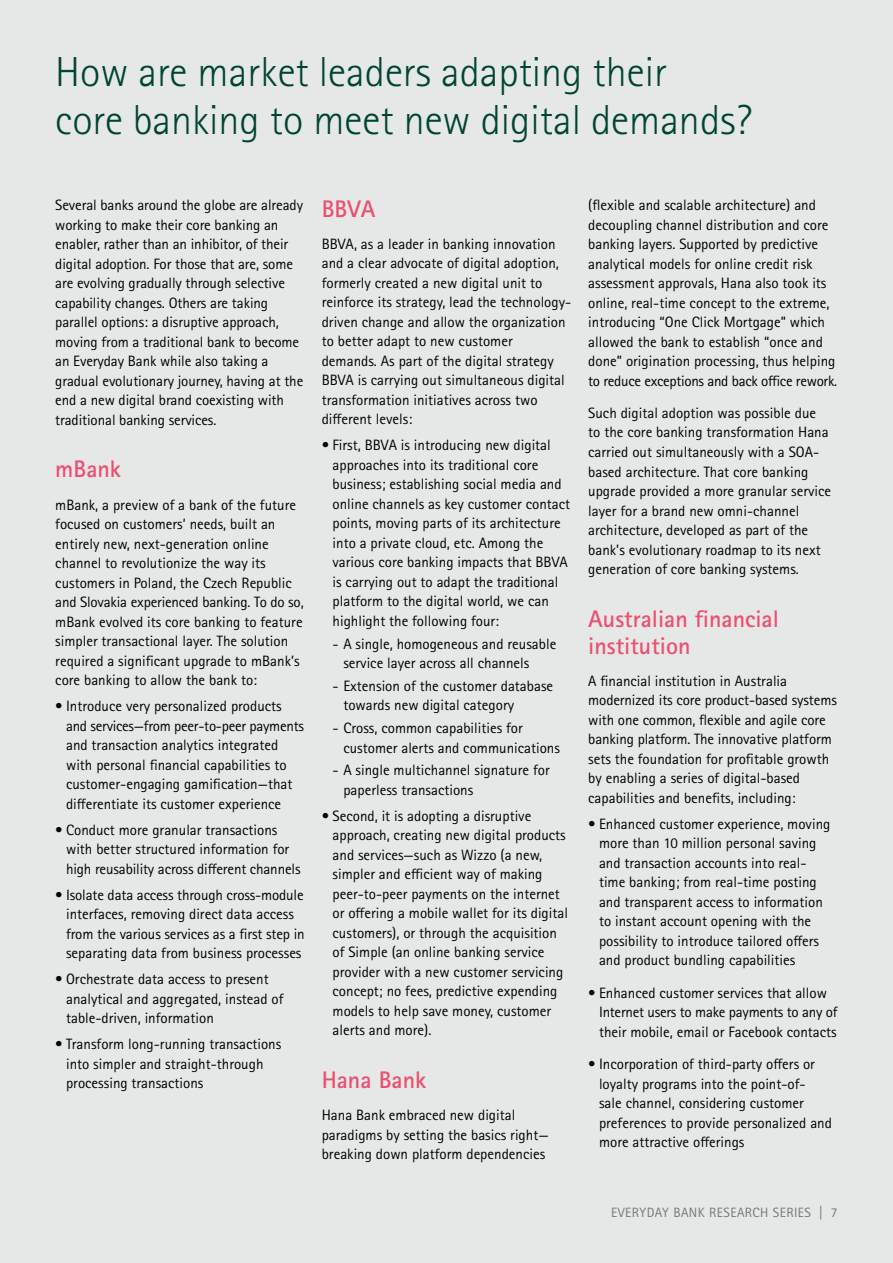
<style>
.page{position:relative;width:893px;height:1263px;background:#e6e7e7}
.page>*{position:absolute;margin:0;border:0;box-sizing:border-box;transform-origin:0 0}
.t1{font:300 42px/48px "Rotis Sans Seriffor ACN";color:#043}
.t2{font:700 24px/27px "Rotis Sans Seriffor ACN";color:#ed4f70}
.t3{font:15px/19.5px "Rotis Sans Seriffor ACN";color:#000}
.t4{font:13.5px "Rotis Sans Seriffor ACN";letter-spacing:.03em;color:#777878}
</style>
<div class="page">
<h1 class="t1" style="left:55px;top:48px;width:698px">How are market leaders adapting their<br>core banking to meet new digital demands?</h1>
<p class="t3" style="left:55px;top:195px;width:250px">Several banks around the globe are already working to make their core banking an enabler, rather than an inhibitor, of their digital adoption. For those that are, some are evolving gradually through selective capability changes. Others are taking parallel options: a disruptive approach, moving from a traditional bank to become an Everyday Bank while also taking a gradual evolutionary journey, having at the end a new digital brand coexisting with traditional banking services.</p>
<h2 class="t2" style="left:55px;top:455px;width:67px">mBank</h2>
<p class="t3" style="left:55px;top:495px;width:250px">mBank, a preview of a bank of the future focused on customers’ needs, built an entirely new, next-generation online channel to revolutionize the way its customers in Poland, the Czech Republic and Slovakia experienced banking. To do so, mBank evolved its core banking to feature simpler transactional layer. The solution required a significant upgrade to mBank’s core banking to allow the bank to:</p>
<p class="t3" style="left:66px;top:696px;width:239px;text-indent:-11px">• Introduce very personalized products and services—from peer-to-peer payments and transaction analytics integrated with personal financial capabilities to customer-engaging gamification—that differentiate its customer experience</p>
<p class="t3" style="left:66px;top:820px;width:236px;text-indent:-11px">• Conduct more granular transactions with better structured information for high reusability across different channels</p>
<p class="t3" style="left:66px;top:885px;width:240px;text-indent:-11px">• Isolate data access through cross-module interfaces, removing direct data access from the various services as a first step in separating data from business processes</p>
<p class="t3" style="left:66px;top:969px;width:219px;text-indent:-11px">• Orchestrate data access to present analytical and aggregated, instead of table-driven, information</p>
<p class="t3" style="left:66px;top:1034px;width:217px;text-indent:-11px">• Transform long-running transactions into simpler and straight-through processing transactions</p>
<h2 class="t2" style="left:322px;top:195px;width:55px">BBVA</h2>
<p class="t3" style="left:322px;top:234px;width:251px">BBVA, as a leader in banking innovation and a clear advocate of digital adoption, formerly created a new digital unit to reinforce its strategy, lead the technology&shy;driven change and allow the organization to better adapt to new customer demands. As part of the digital strategy BBVA is carrying out simultaneous digital transformation initiatives across two different levels:</p>
<p class="t3" style="left:333px;top:436px;width:239px;text-indent:-11px">• First, BBVA is introducing new digital approaches into its traditional core business; establishing social media and online channels as key customer contact points, moving parts of its architecture into a private cloud, etc. Among the various core banking impacts that BBVA is carrying out to adapt the traditional platform to the digital world, we can highlight the following four:</p>
<p class="t3" style="left:343px;top:634px;width:214px;text-indent:-11px">- A single, homogeneous and reusable service layer across all channels</p>
<p class="t3" style="left:343px;top:676px;width:211px;text-indent:-11px">- Extension of the customer database towards new digital category</p>
<p class="t3" style="left:343px;top:718px;width:218px;text-indent:-11px">- Cross, common capabilities for customer alerts and communications</p>
<p class="t3" style="left:343px;top:761px;width:208px;text-indent:-11px">- A single multichannel signature for paperless transactions</p>
<p class="t3" style="left:333px;top:806px;width:237px;text-indent:-11px">• Second, it is adopting a disruptive approach, creating new digital products and services—such as Wizzo (a new, simpler and efficient way of making peer-to-peer payments on the internet or offering a mobile wallet for its digital customers), or through the acquisition of Simple (an online banking service provider with a new customer servicing concept; no fees, predictive expending models to help save money, customer alerts and more).</p>
<h2 class="t2" style="left:322px;top:1066px;width:106px">Hana Bank</h2>
<p class="t3" style="left:322px;top:1106px;width:228px">Hana Bank embraced new digital paradigms by setting the basics right— breaking down platform dependencies</p>
<p class="t3" style="left:588px;top:195px;width:250px">(flexible and scalable architecture) and decoupling channel distribution and core banking layers. Supported by predictive analytical models for online credit risk assessment approvals, Hana also took its online, real-time concept to the extreme, introducing “One Click Mortgage” which allowed the bank to establish “once and done” origination processing, thus helping to reduce exceptions and back office rework.</p>
<p class="t3" style="left:588px;top:403px;width:244px">Such digital adoption was possible due to the core banking transformation Hana carried out simultaneously with a SOA&shy;based architecture. That core banking upgrade provided a more granular service layer for a brand new omni-channel architecture, developed as part of the bank’s evolutionary roadmap to its next generation of core banking systems.</p>
<h2 class="t2" style="left:588px;top:605px;width:192px">Australian financial institution</h2>
<p class="t3" style="left:588px;top:671px;width:250px">A financial institution in Australia modernized its core product-based systems with one common, flexible and agile core banking platform. The innovative platform sets the foundation for profitable growth by enabling a series of digital-based capabilities and benefits, including:</p>
<p class="t3" style="left:599px;top:814px;width:233px;text-indent:-11px">• Enhanced customer experience, moving more than 10 million personal saving and transaction accounts into real&shy;time banking; from real-time posting and transparent access to information to instant account opening with the possibility to introduce tailored offers and product bundling capabilities</p>
<p class="t3" style="left:599px;top:983px;width:240px;text-indent:-11px">• Enhanced customer services that allow<br>Internet users to make payments to any of their mobile, email or Facebook contacts</p>
<p class="t3" style="left:599px;top:1054px;width:234px;text-indent:-11px">• Incorporation of third-party offers or loyalty programs into the point-of&shy;sale channel, considering customer preferences to provide personalized and more attractive offerings</p>
<p class="t4" style="left:611px;top:1205px;width:228px">EVERYDAY BANK RESEARCH SERIES | 7</p>
</div>
